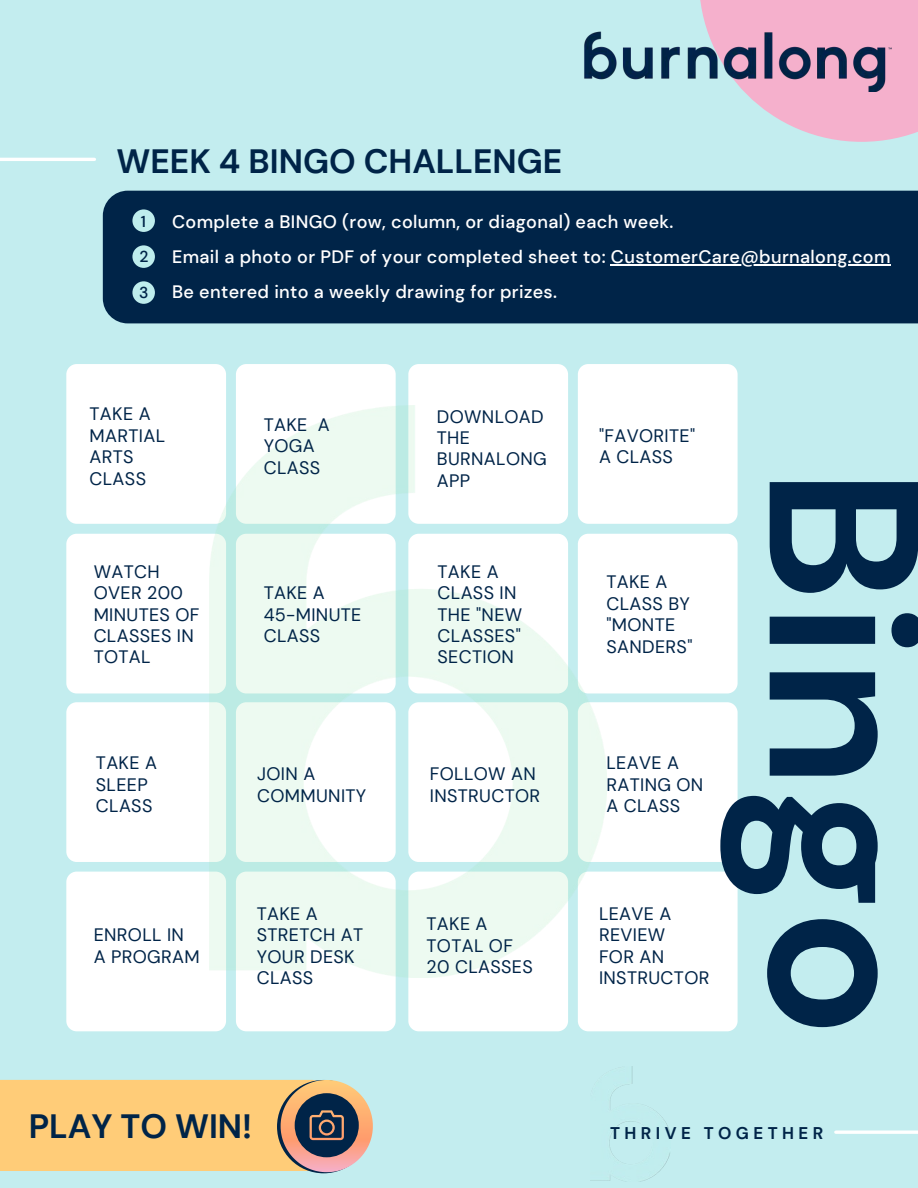
<style>
.page{position:relative;width:918px;height:1188px;background:#c3edef}
.page>*{position:absolute;margin:0;border:0;box-sizing:border-box;transform-origin:0 0}
.t1{font:700 212.55px "DM Sans";color:#002448}
.t2{font:700 33.75px "DM Sans";color:#002448}
.t3{font:18px/21.3px "DM Sans";letter-spacing:.02em;color:#002448}
.t4{font:500 18px/34.8px "DM Sans";letter-spacing:.02em;color:#fff}
.t5{font:700 16.95px "DM Sans";letter-spacing:.26em;color:#002448}
.t6{font:500 15.75px "DM Sans";color:#002448}
</style>
<div class="page">
<svg style="left:700px;top:0;width:218px;height:142px"></svg>
<img style="left:584px;top:31px;width:311px;height:61px">
<div style="left:66px;top:364px;width:160px;height:160px;background:#fff;border-radius:10px"></div>
<div style="left:66px;top:534px;width:160px;height:159px;background:#fff;border-radius:10px"></div>
<div style="left:66px;top:702px;width:160px;height:160px;background:#fff;border-radius:10px"></div>
<div style="left:66px;top:872px;width:160px;height:159px;background:#fff;border-radius:10px"></div>
<div style="left:236px;top:364px;width:160px;height:160px;background:#fff;border-radius:10px"></div>
<div style="left:236px;top:872px;width:160px;height:159px;background:#fff;border-radius:10px"></div>
<div style="left:408px;top:364px;width:160px;height:160px;background:#fff;border-radius:10px"></div>
<div style="left:408px;top:872px;width:160px;height:159px;background:#fff;border-radius:10px"></div>
<div style="left:578px;top:364px;width:160px;height:160px;background:#fff;border-radius:10px"></div>
<div style="left:578px;top:534px;width:160px;height:159px;background:#fff;border-radius:10px"></div>
<div style="left:578px;top:702px;width:160px;height:160px;background:#fff;border-radius:10px"></div>
<div style="left:578px;top:872px;width:160px;height:159px;background:#fff;border-radius:10px"></div>
<img style="left:209px;top:406px;width:397px;height:571px">
<svg style="left:0;top:1080px;width:373px;height:92px;background:#e5ba78"></svg>
<div style="left:321px;top:1122px;width:11px;height:11px;background:#002448;border-radius:50%"></div>
<svg style="left:836px;top:1130px;width:82px;height:4px"></svg>
<img style="left:590px;top:1066px;width:80px;height:115px">
<hr style="left:0;top:158px;width:94px;height:3px;background:#fff">
<div style="left:103px;top:191px;width:815px;height:132px;background:#002448"></div>
<div style="left:132px;top:209px;width:23px;height:23px;background:#beeded;border-radius:50%"></div>
<div style="left:132px;top:245px;width:23px;height:23px;background:#beeded;border-radius:50%"></div>
<div style="left:132px;top:281px;width:23px;height:23px;background:#beeded;border-radius:50%"></div>
<hr style="left:611px;top:265px;width:280px;height:1px;background:#fff">
<h2 class="t2" style="left:116px;top:140px;width:448px">WEEK 4 BINGO CHALLENGE</h2>
<p class="t6" style="left:141px;top:211px;width:7px">1</p>
<p class="t6" style="left:139px;top:247px;width:11px">2</p>
<p class="t6" style="left:139px;top:283px;width:11px">3</p>
<p class="t4" style="left:172px;top:205px;width:720px">Complete a BINGO (row, column, or diagonal) each week.<br>Email a photo or PDF of your completed sheet to: CustomerCare@burnalong.com<br>Be entered into a weekly drawing for prizes.</p>
<p class="t3" style="left:90px;top:403px;width:77px">TAKE A<br>MARTIAL<br>ARTS<br>CLASS</p>
<p class="t3" style="left:437px;top:406px;width:111px">DOWNLOAD<br>THE<br>BURNALONG<br>APP</p>
<p class="t3" style="left:264px;top:414px;width:68px">TAKE A<br>YOGA<br>CLASS</p>
<p class="t3" style="left:599px;top:425px;width:98px">"FAVORITE"<br>A CLASS</p>
<p class="t3" style="left:94px;top:561px;width:107px">WATCH<br>OVER 200<br>MINUTES OF<br>CLASSES IN<br>TOTAL</p>
<p class="t3" style="left:96px;top:752px;width:63px">TAKE A<br>SLEEP<br>CLASS</p>
<p class="t3" style="left:94px;top:924px;width:108px">ENROLL IN<br>A PROGRAM</p>
<p class="t3" style="left:438px;top:561px;width:86px">TAKE A<br>CLASS IN<br>THE "NEW<br>CLASSES"<br>SECTION</p>
<p class="t3" style="left:264px;top:582px;width:99px">TAKE A<br>45-MINUTE<br>CLASS</p>
<p class="t3" style="left:606px;top:571px;width:88px">TAKE A<br>CLASS BY "MONTE<br>SANDERS"</p>
<p class="t3" style="left:257px;top:763px;width:111px">JOIN A<br>COMMUNITY</p>
<p class="t3" style="left:430px;top:763px;width:112px">FOLLOW AN<br>INSTRUCTOR</p>
<p class="t3" style="left:257px;top:903px;width:108px">TAKE A<br>STRETCH AT<br>YOUR DESK<br>CLASS</p>
<p class="t3" style="left:426px;top:913px;width:108px">TAKE A<br>TOTAL OF<br>20 CLASSES</p>
<p class="t3" style="left:606px;top:752px;width:98px">LEAVE A<br>RATING ON<br>A CLASS</p>
<p class="t3" style="left:599px;top:903px;width:112px">LEAVE A<br>REVIEW<br>FOR AN<br>INSTRUCTOR</p>
<h1 class="t1" style="left:977px;top:468px;width:571px;rotate:90deg">Bingo</h1>
<h2 class="t2" style="left:29px;top:1105px;width:225px">PLAY TO WIN!</h2>
<p class="t5" style="left:610px;top:1122px;width:215px">THRIVE TOGETHER</p>
</div>
